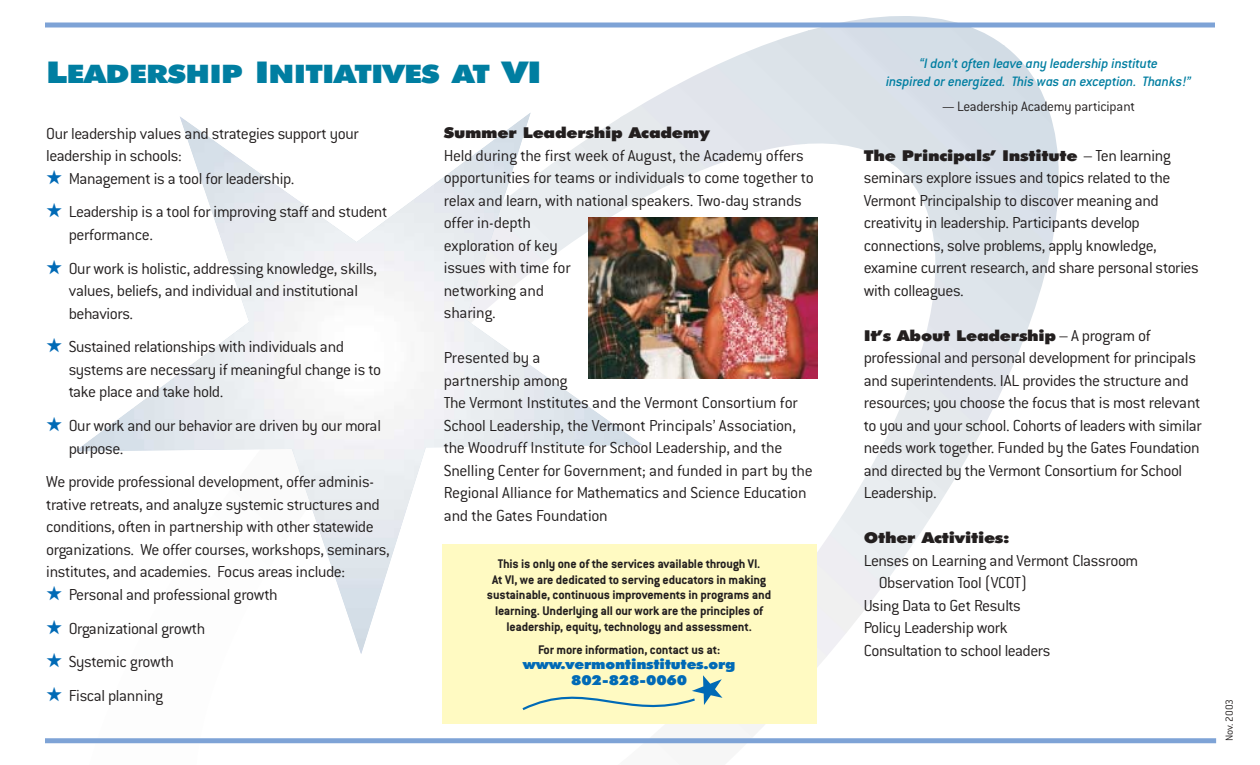
<style>
.page{position:relative;width:1260px;height:765px;background:#fff}
.page>*{position:absolute;margin:0;border:0;box-sizing:border-box;transform-origin:0 0}
.t1{font:900 25.5px "Futura BT";letter-spacing:-.025em;color:#007ea1;scale:1.2 1}
.t2{font:300 17.5px/22.5px "Conduit ITC";letter-spacing:-.02em;color:#231f1f}
.t3{font:900 15px "Futura BT";letter-spacing:-.015em;color:#231f1f;scale:1.15 1}
.t4{font:italic 500 15px/17.5px "Conduit ITC";letter-spacing:-.015em;color:#007ea1;text-align:center}
.t5{font:300 15px "Conduit ITC";letter-spacing:-.015em;color:#231f1f}
.t6{font:700 13.75px/15.6px "Conduit ITC";letter-spacing:-.01em;color:#231f1f;text-align:center}
.t7{font:900 13.75px/15.6px "Futura BT";letter-spacing:-.015em;color:#006ab6;text-align:center;scale:1.1 1}
.t8{font:300 11.25px "Conduit ITC";letter-spacing:-.02em;color:#231f1f}
.s1{font-size:30px}
.s2{color:#006ab6}
.s3{font-family:"Conduit ITC";font-weight:300;font-size:17.5px}
</style>
<div class="page">
<img style="left:209px;top:16px;width:807px;height:728px">
<img style="left:264px;top:56px;width:784px;height:688px">
<img style="left:319px;top:108px;width:739px;height:636px">
<img style="left:374px;top:160px;width:685px;height:584px">
<img style="left:429px;top:213px;width:630px;height:531px">
<img style="left:484px;top:265px;width:575px;height:479px">
<img style="left:539px;top:317px;width:520px;height:427px">
<img style="left:593px;top:370px;width:466px;height:374px">
<img style="left:75px;top:112px;width:568px;height:542px">
<div style="left:45px;top:22px;width:1170px;height:6px;background:#7ea3d6"></div>
<div style="left:45px;top:738px;width:1171px;height:5px;background:#7ea3d6"></div>
<img style="left:589px;top:218px;width:229px;height:161px">
<div style="left:442px;top:545px;width:376px;height:179px;background:#fffac2"></div>
<svg style="left:522px;top:675px;width:200px;height:35px"></svg>
<h1 class="t1" style="left:46px;top:64px;width:414px"><span class="s1">L</span>EADERSHIP <span class="s1">I</span>NITIATIVES AT <span class="s1">VI</span></h1>
<p class="t2" style="left:46px;top:121px;width:314px">Our leadership values and strategies support your leadership in schools:</p>
<p class="t2" style="left:46px;top:166px;width:250px"><span class="s2">★</span> Management is a tool for leadership.</p>
<p class="t2" style="left:69px;top:200px;width:320px;text-indent:-22px"><span class="s2">★</span> Leadership is a tool for improving staff and student performance.</p>
<p class="t2" style="left:69px;top:256px;width:310px;text-indent:-22px"><span class="s2">★</span> Our work is holistic, addressing knowledge, skills, values, beliefs, and individual and institutional behaviors.</p>
<p class="t2" style="left:69px;top:335px;width:314px;text-indent:-22px"><span class="s2">★</span> Sustained relationships with individuals and systems are necessary if meaningful change is to take place and take hold.</p>
<p class="t2" style="left:69px;top:414px;width:314px;text-indent:-22px"><span class="s2">★</span> Our work and our behavior are driven by our moral purpose.</p>
<p class="t2" style="left:46px;top:470px;width:345px">We provide professional development, offer adminis&shy;trative retreats, and analyze systemic structures and conditions, often in partnership with other statewide organizations. We offer courses, workshops, seminars, institutes, and academies. Focus areas include:</p>
<p class="t2" style="left:46px;top:582px;width:233px"><span class="s2">★</span> Personal and professional growth</p>
<p class="t2" style="left:46px;top:616px;width:160px"><span class="s2">★</span> Organizational growth</p>
<p class="t2" style="left:46px;top:650px;width:129px"><span class="s2">★</span> Systemic growth</p>
<p class="t2" style="left:46px;top:684px;width:118px"><span class="s2">★</span> Fiscal planning</p>
<p class="t3" style="left:444px;top:127px;width:233px">Summer Leadership Academy</p>
<p class="t2" style="left:444px;top:143px;width:371px">Held during the first week of August, the Academy offers opportunities for teams or individuals to come together to relax and learn, with national speakers. Two-day strands offer in-depth<br>exploration of key<br>issues with time for<br>networking and<br>sharing.</p>
<p class="t2" style="left:444px;top:346px;width:371px">Presented by a<br>partnership among<br>The Vermont Institutes and the Vermont Consortium for School Leadership, the Vermont Principals’ Association, the Woodruff Institute for School Leadership, and the Snelling Center for Government; and funded in part by the Regional Alliance for Mathematics and Science Education and the Gates Foundation</p>
<p class="t6" style="left:487px;top:556px;width:286px">This is only one of the services available through VI.<br>At VI, we are dedicated to serving educators in making sustainable, continuous improvements in programs and learning. Underlying all our work are the principles of leadership, equity, technology and assessment.</p>
<p class="t6" style="left:538px;top:641px;width:184px">For more information, contact us at:</p>
<p class="t7" style="left:523px;top:658px;width:195px">www.vermontinstitutes.org<br>802-828-0060</p>
<p class="t4" style="left:886px;top:54px;width:307px">“I don’t often leave any leadership institute<br>inspired or energized. This was an exception. Thanks!”</p>
<p class="t5" style="left:942px;top:97px;width:194px">— Leadership Academy participant</p>
<p class="t3" style="left:864px;top:150px;width:269px">The Principals’ Institute <span class="s3">– Ten learning</span></p>
<p class="t2" style="left:864px;top:166px;width:337px">seminars explore issues and topics related to the Vermont Principalship to discover meaning and creativity in leadership. Participants develop connections, solve problems, apply knowledge, examine current research, and share personal stories with colleagues.</p>
<p class="t3" style="left:864px;top:330px;width:251px">It’s About Leadership <span class="s3">– A program of</span></p>
<p class="t2" style="left:864px;top:346px;width:340px">professional and personal development for principals and superintendents. IAL provides the structure and resources; you choose the focus that is most relevant to you and your school. Cohorts of leaders with similar needs work together. Funded by the Gates Foundation and directed by the Vermont Consortium for School Leadership.</p>
<p class="t3" style="left:864px;top:532px;width:128px">Other Activities:</p>
<p class="t2" style="left:864px;top:548px;width:276px">Lenses on Learning and Vermont Classroom</p>
<p class="t2" style="left:879px;top:571px;width:150px">Observation Tool (VCOT)</p>
<p class="t2" style="left:864px;top:593px;width:159px">Using Data to Get Results</p>
<p class="t2" style="left:864px;top:616px;width:145px">Policy Leadership work</p>
<p class="t2" style="left:864px;top:638px;width:188px">Consultation to school leaders</p>
<p class="t8" style="left:1222px;top:741px;width:43px;rotate:-90deg">Nov. 2003</p>
</div>
